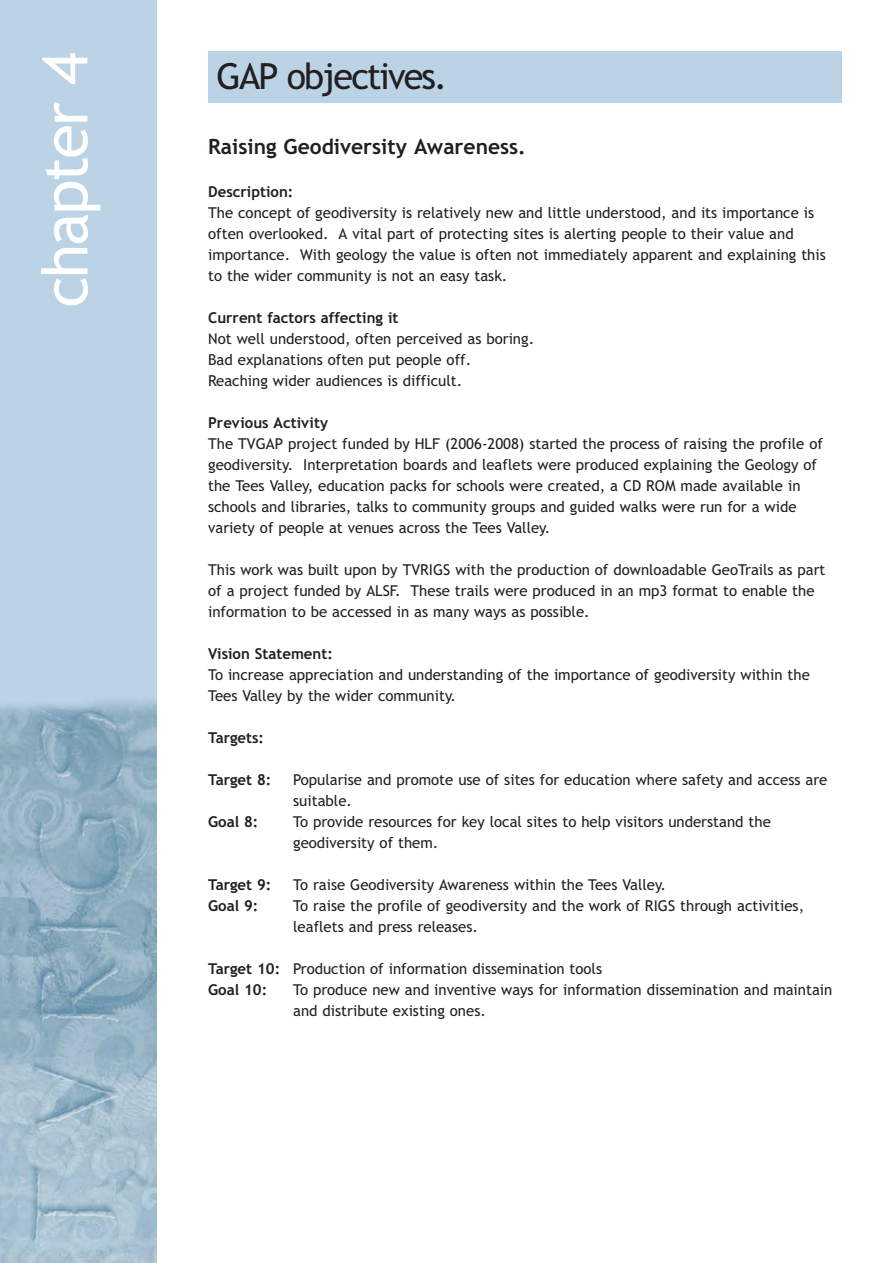
<style>
.page{position:relative;width:893px;height:1263px;background:#fff}
.page>*{position:absolute;margin:0;border:0;box-sizing:border-box;transform-origin:0 0}
.t1{font:63px "Trebuchet MS";letter-spacing:-.03em;color:#fff}
.t2{font:36px "Trebuchet MS";letter-spacing:-.05em;color:#231f20}
.t3{font:700 21px "Trebuchet MS";color:#231f20}
.t4{font:15px/21px "Trebuchet MS";color:#231f20}
.t5{font:700 15px "Trebuchet MS";color:#231f20}
.s1{font-weight:700}
</style>
<div class="page">
<img style="left:0;top:1px;width:157px;height:1262px">
<div style="left:208px;top:52px;width:634px;height:51px;background:#bbd3e5"></div>
<h1 class="t1" style="left:41px;top:307px;width:257px;rotate:-90deg">chapter 4</h1>
<h2 class="t2" style="left:217px;top:62px;width:232px">GAP objectives.</h2>
<h3 class="t3" style="left:208px;top:138px;width:319px">Raising Geodiversity Awareness.</h3>
<p class="t5" style="left:208px;top:186px;width:87px">Description:</p>
<p class="t4" style="left:208px;top:204px;width:619px">The concept of geodiversity is relatively new and little understood, and its importance is often overlooked. A vital part of protecting sites is alerting people to their value and importance. With geology the value is often not immediately apparent and explaining this to the wider community is not an easy task.</p>
<p class="t5" style="left:208px;top:312px;width:192px">Current factors affecting it</p>
<p class="t4" style="left:208px;top:330px;width:328px">Not well understood, often perceived as boring.<br>Bad explanations often put people off.<br>Reaching wider audiences is difficult.</p>
<p class="t5" style="left:208px;top:417px;width:121px">Previous Activity</p>
<p class="t4" style="left:208px;top:435px;width:616px">The TVGAP project funded by HLF (2006-2008) started the process of raising the profile of geodiversity. Interpretation boards and leaflets were produced explaining the Geology of the Tees Valley, education packs for schools were created, a CD ROM made available in schools and libraries, talks to community groups and guided walks were run for a wide variety of people at venues across the Tees Valley.</p>
<p class="t4" style="left:208px;top:561px;width:619px">This work was built upon by TVRIGS with the production of downloadable GeoTrails as part of a project funded by ALSF. These trails were produced in an mp3 format to enable the information to be accessed in as many ways as possible.</p>
<p class="t5" style="left:208px;top:648px;width:126px">Vision Statement:</p>
<p class="t4" style="left:208px;top:666px;width:603px">To increase appreciation and understanding of the importance of geodiversity within the<br>Tees Valley by the wider community.</p>
<p class="t5" style="left:208px;top:732px;width:57px">Targets:</p>
<p class="t5" style="left:208px;top:774px;width:65px">Target 8:</p>
<p class="t4" style="left:293px;top:771px;width:536px">Popularise and promote use of sites for education where safety and access are suitable.</p>
<p class="t5" style="left:208px;top:816px;width:52px">Goal 8:</p>
<p class="t4" style="left:293px;top:813px;width:479px">To provide resources for key local sites to help visitors understand the geodiversity of them.</p>
<p class="t5" style="left:208px;top:879px;width:65px">Target 9:</p>
<p class="t4" style="left:293px;top:876px;width:374px">To raise Geodiversity Awareness within the Tees Valley.</p>
<p class="t5" style="left:208px;top:900px;width:52px">Goal 9:</p>
<p class="t4" style="left:293px;top:897px;width:512px">To raise the profile of geodiversity and the work of RIGS through activities, leaflets and press releases.</p>
<p class="t4" style="left:208px;top:960px;width:395px"><span class="s1">Target 10:</span> Production of information dissemination tools<br><span class="s1">Goal 10:</span></p>
<p class="t4" style="left:293px;top:981px;width:541px">To produce new and inventive ways for information dissemination and maintain and distribute existing ones.</p>
</div>
